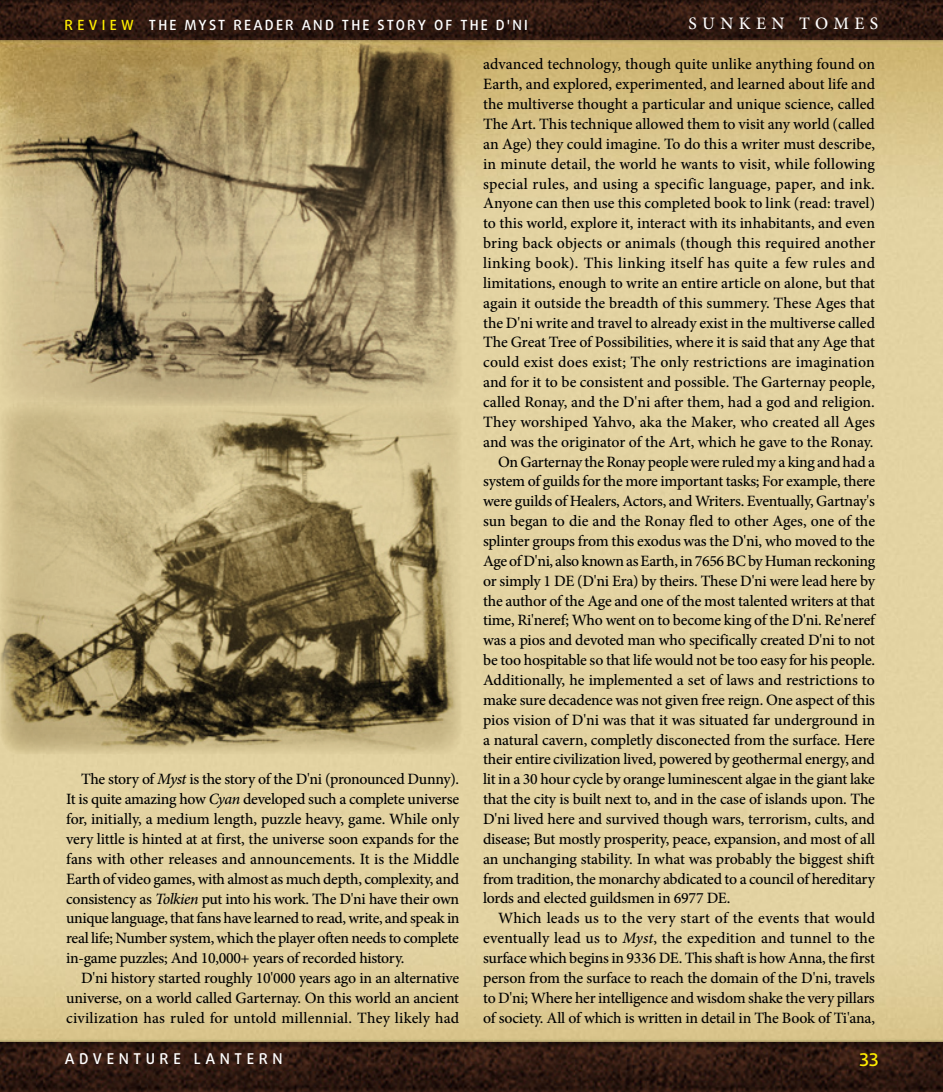
<style>
.page{position:relative;width:943px;height:1092px;background:#fff}
.page>*{position:absolute;margin:0;border:0;box-sizing:border-box;transform-origin:0 0}
.t1{font:500 17.5px "Minion Pro";letter-spacing:.31em;color:#fff}
.t2{font:500 17.5px "Daxline Pro";color:#ffed00}
.t3{font:500 15.75px/19.8px "Minion Pro";letter-spacing:-.01em;color:#000;text-align:justify}
.t4{font:500 15.75px "Minion Pro";letter-spacing:.01em;color:#000}
.t5{font:500 15.75px "Minion Pro";letter-spacing:.02em;color:#000}
.t6{font:500 15.75px "Minion Pro";letter-spacing:.015em;color:#000}
.t7{font:500 14.88px "Daxline Pro";letter-spacing:.31em;color:#fff}
.t8{font:500 14px "Daxline Pro";letter-spacing:.16em;color:#fff}
.s1{color:#ffed00}
.s2{font-style:italic}
</style>
<div class="page">
<img style="left:0;top:40px;width:943px;height:1002px">
<svg style="left:0;top:1042px;width:943px;height:49px;background:#2e1810"></svg>
<svg style="left:0;top:0;width:943px;height:40px;background:#2e1810"></svg>
<img style="left:0;top:40px;width:461px;height:362px">
<img style="left:0;top:402px;width:461px;height:352px">
<p class="t8" style="left:65px;top:15px;width:465px"><span class="s1">REVIE W</span> TH E MYST READER AND TH E STORY OF TH E D'NI</p>
<p class="t1" style="left:688px;top:12px;width:191px">Sun ken Tomes</p>
<p class="t3" style="left:483px;top:55px;width:393px">advanced technology, though quite unlike anything found on</p>
<p class="t3" style="left:483px;top:74px;width:393px">Earth, and explored, experimented, and learned about life and</p>
<p class="t3" style="left:483px;top:94px;width:393px">the multiverse thought a particular and unique science, called</p>
<p class="t3" style="left:483px;top:114px;width:393px">The Art. This technique allowed them to visit any world (called</p>
<p class="t3" style="left:483px;top:134px;width:393px">an Age) they could imagine. To do this a writer must describe,</p>
<p class="t3" style="left:483px;top:154px;width:393px">in minute detail, the world he wants to visit, while following</p>
<p class="t4" style="left:483px;top:173px;width:393px">special rules, and using a specific language, paper, and ink.</p>
<p class="t3" style="left:483px;top:193px;width:393px">Anyone can then use this completed book to link (read: travel)</p>
<p class="t3" style="left:483px;top:213px;width:393px">to this world, explore it, interact with its inhabitants, and even</p>
<p class="t4" style="left:483px;top:232px;width:393px">bring back objects or animals (though this required another</p>
<p class="t5" style="left:483px;top:252px;width:393px">linking book). This linking itself has quite a few rules and</p>
<p class="t3" style="left:483px;top:273px;width:393px">limitations, enough to write an entire article on alone, but that</p>
<p class="t3" style="left:483px;top:293px;width:393px">again it outside the breadth of this summery. These Ages that</p>
<p class="t3" style="left:483px;top:313px;width:393px">the D'ni write and travel to already exist in the multiverse called</p>
<p class="t3" style="left:483px;top:332px;width:393px">The Great Tree of Possibilities, where it is said that any Age that</p>
<p class="t4" style="left:483px;top:351px;width:393px">could exist does exist; The only restrictions are imagination</p>
<p class="t3" style="left:483px;top:372px;width:393px">and for it to be consistent and possible. The Garternay people,</p>
<p class="t3" style="left:483px;top:392px;width:393px">called Ronay, and the D'ni after them, had a god and religion.</p>
<p class="t6" style="left:483px;top:411px;width:393px">They worshiped Yahvo, aka the Maker, who created all Ages</p>
<p class="t3" style="left:483px;top:432px;width:392px">and was the originator of the Art, which he gave to the Ronay.</p>
<p class="t3" style="left:498px;top:451px;width:378px">On Garternay the Ronay people were ruled my a king and had a</p>
<p class="t3" style="left:483px;top:471px;width:393px">system of guilds for the more important tasks; For example, there</p>
<p class="t3" style="left:483px;top:491px;width:393px">were guilds of Healers, Actors, and Writers. Eventually, Gartnay's</p>
<p class="t3" style="left:483px;top:511px;width:393px">sun began to die and the Ronay fled to other Ages, one of the</p>
<p class="t3" style="left:483px;top:531px;width:393px">splinter groups from this exodus was the D'ni, who moved to the</p>
<p class="t3" style="left:483px;top:551px;width:393px">Age of D'ni, also known as Earth, in 7656 BC by Human reckoning</p>
<p class="t3" style="left:483px;top:571px;width:393px">or simply 1 DE (D'ni Era) by theirs. These D'ni were lead here by</p>
<p class="t3" style="left:483px;top:590px;width:393px">the author of the Age and one of the most talented writers at that</p>
<p class="t3" style="left:483px;top:610px;width:393px">time, Ri'neref; Who went on to become king of the D'ni. Re'neref</p>
<p class="t3" style="left:483px;top:630px;width:393px">was a pios and devoted man who specifically created D'ni to not</p>
<p class="t3" style="left:483px;top:650px;width:393px">be too hospitable so that life would not be too easy for his people.</p>
<p class="t3" style="left:483px;top:670px;width:393px">Additionally, he implemented a set of laws and restrictions to</p>
<p class="t3" style="left:483px;top:690px;width:393px">make sure decadence was not given free reign. One aspect of this</p>
<p class="t3" style="left:483px;top:709px;width:393px">pios vision of D'ni was that it was situated far underground in</p>
<p class="t3" style="left:483px;top:729px;width:393px">a natural cavern, completly disconected from the surface. Here</p>
<p class="t3" style="left:483px;top:749px;width:393px">their entire civilization lived, powered by geothermal energy, and</p>
<p class="t3" style="left:483px;top:769px;width:393px">lit in a 30 hour cycle by orange luminescent algae in the giant lake</p>
<p class="t3" style="left:483px;top:789px;width:393px">that the city is built next to, and in the case of islands upon. The</p>
<p class="t3" style="left:483px;top:809px;width:393px">D'ni lived here and survived though wars, terrorism, cults, and</p>
<p class="t3" style="left:483px;top:829px;width:393px">disease; But mostly prosperity, peace, expansion, and most of all</p>
<p class="t3" style="left:483px;top:848px;width:393px">an unchanging stability. In what was probably the biggest shift</p>
<p class="t3" style="left:483px;top:868px;width:393px">from tradition, the monarchy abdicated to a council of hereditary</p>
<p class="t3" style="left:483px;top:888px;width:249px">lords and elected guildsmen in 6977 DE.</p>
<p class="t4" style="left:498px;top:907px;width:378px">Which leads us to the very start of the events that would</p>
<p class="t4" style="left:483px;top:927px;width:393px">eventually lead us to <span class="s2">Myst</span>, the expedition and tunnel to the</p>
<p class="t3" style="left:483px;top:948px;width:393px">surface which begins in 9336 DE. This shaft is how Anna, the first</p>
<p class="t3" style="left:483px;top:967px;width:393px">person from the surface to reach the domain of the D'ni, travels</p>
<p class="t3" style="left:483px;top:987px;width:393px">to D'ni; Where her intelligence and wisdom shake the very pillars</p>
<p class="t3" style="left:483px;top:1007px;width:393px">of society. All of which is written in detail in The Book of Ti'ana,</p>
<p class="t3" style="left:66px;top:769px;width:395px;text-indent:15px">The story of <span class="s2">Myst</span> is the story of the D'ni (pronounced Dunny).<br>It is quite amazing how <span class="s2">Cyan</span> developed such a complete universe for, initially, a medium length, puzzle heavy, game. While only very little is hinted at at first, the universe soon expands for the fans with other releases and announcements. It is the Middle Earth of video games, with almost as much depth, complexity, and consistency as <span class="s2">Tolkien</span> put into his work. The D'ni have their own unique language, that fans have learned to read, write, and speak in real life; Number system, which the player often needs to complete in-game puzzles; And 10,000+ years of recorded history.</p>
<p class="t3" style="left:66px;top:967px;width:394px;text-indent:15px">D'ni history started roughly 10'000 years ago in an alternative universe, on a world called Garternay. On this world an ancient civilization has ruled for untold millennial. They likely had</p>
<p class="t7" style="left:65px;top:1048px;width:219px">ADVENTURE LANTERN</p>
<p class="t2" style="left:859px;top:1047px;width:21px">33</p>
</div>
